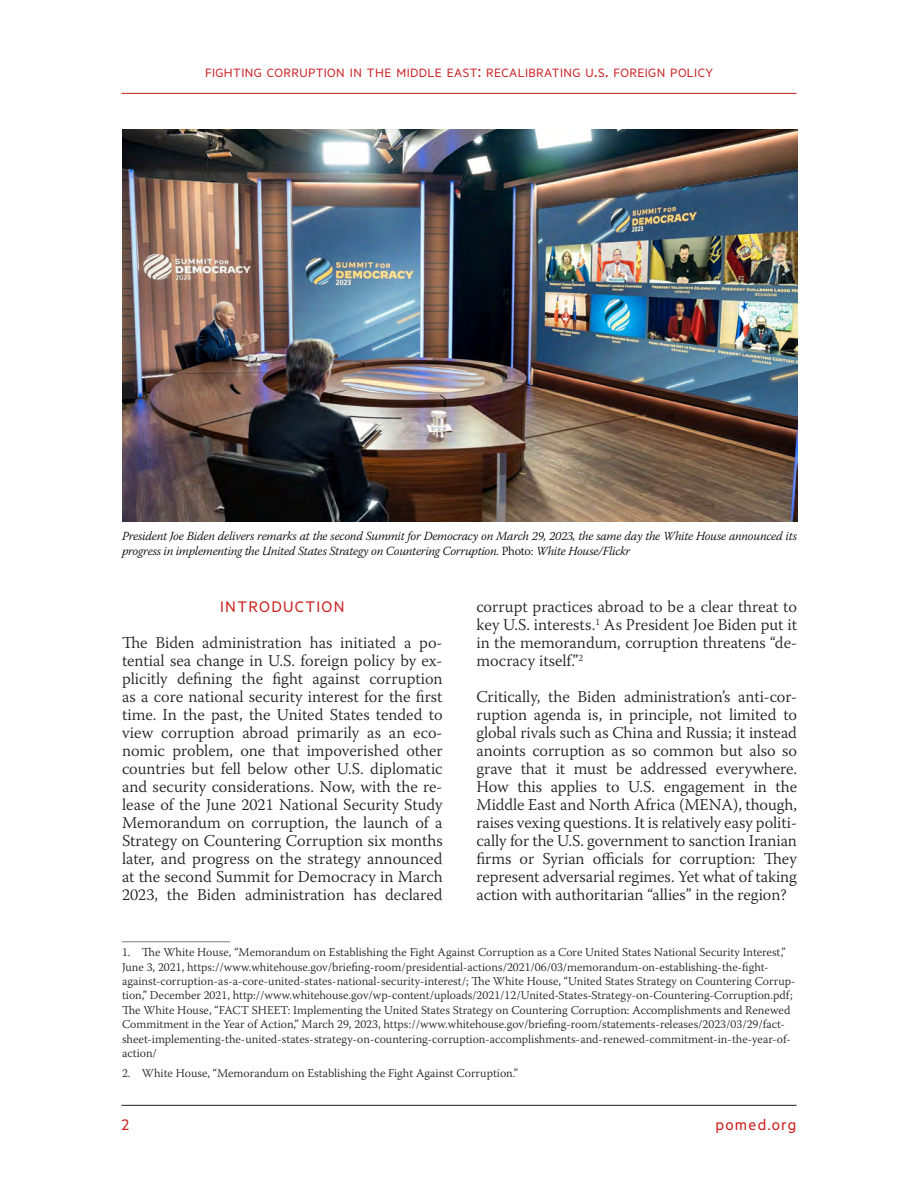
<style>
.page{position:relative;width:918px;height:1188px;background:#fff}
.page>*{position:absolute;margin:0;border:0;box-sizing:border-box;transform-origin:0 0}
.Subhead{font:17.25px "Metric";letter-spacing:.075em;color:#ca1e1c}
.Body_Text{font:300 16.5px/18px "Warnock Pro";color:#231f20;text-align:justify}
.t1{font:13.65px "Metric";letter-spacing:.03em;color:#cb2427}
.Footnote{font:italic 300 12.3px/15px "Warnock Pro";letter-spacing:-.02em;color:#040503}
.Footnotes{font:300 12px/14.4px "Warnock Pro";color:#231f20}
.s1{font-size:19.5px}
.s2{font-style:normal}
</style>
<div class="page">
<hr style="left:122px;top:1105px;width:674px;height:1px;background:#231f20">
<hr style="left:122px;top:93px;width:674px;height:1px;background:#ca1e1c">
<hr style="left:122px;top:942px;width:108px;height:1px;background:#877d7c">
<img style="left:122px;top:130px;width:675px;height:391px">
<p class="t1" style="left:205px;top:65px;width:509px">FIGHTING CORRUPTION IN THE MIDDLE EAST<span class="s1">:</span> RECALIBRATING U<span class="s1">.</span>S<span class="s1">.</span> FOREIGN POLICY</p>
<p class="Footnote" style="left:122px;top:528px;width:676px">President Joe Biden delivers remarks at the second Summit for Democracy on March 29, 2023, the same day the White House announced its progress in implementing the United States Strategy on Countering Corruption. <span class="s2">Photo:</span> White House/Flickr</p>
<p class="Subhead" style="left:220px;top:597px;width:126px">INTRODUCTION</p>
<p class="Body_Text" style="left:122px;top:633px;width:322px">The Biden administration has initiated a po&shy;tential sea change in U.S. foreign policy by ex&shy;plicitly defining the fight against corruption as a core national security interest for the first time. In the past, the United States tended to view corruption abroad primarily as an eco&shy;nomic problem, one that impoverished other countries but fell below other U.S. diplomatic and security considerations. Now, with the re&shy;lease of the June 2021 National Security Study Memorandum on corruption, the launch of a Strategy on Countering Corruption six months later, and progress on the strategy announced at the second Summit for Democracy in March 2023, the Biden administration has declared</p>
<p class="Body_Text" style="left:476px;top:597px;width:322px">corrupt practices abroad to be a clear threat to key U.S. interests.<sup>1</sup> As President Joe Biden put it in the memorandum, corruption threatens “de&shy;mocracy itself.”<sup>2</sup></p>
<p class="Body_Text" style="left:476px;top:687px;width:322px">Critically, the Biden administration’s anti-cor&shy;ruption agenda is, in principle, not limited to global rivals such as China and Russia; it instead anoints corruption as so common but also so grave that it must be addressed everywhere.<br>How this applies to U.S. engagement in the Middle East and North Africa (MENA), though, raises vexing questions. It is relatively easy politi&shy;cally for the U.S. government to sanction Iranian firms or Syrian officials for corruption: They represent adversarial regimes. Yet what of taking action with authoritarian “allies” in the region?</p>
<p class="Footnotes" style="left:122px;top:945px;width:675px">1. The White House, “Memorandum on Establishing the Fight Against Corruption as a Core United States National Security Interest,” June 3, 2021, https://www.whitehouse.gov/briefing-room/presidential-actions/2021/06/03/memorandum-on-establishing-the-fight&shy;against-corruption-as-a-core-united-states-national-security-interest/; The White House, “United States Strategy on Countering Corrup&shy;tion,” December 2021, http://www.whitehouse.gov/wp-content/uploads/2021/12/United-States-Strategy-on-Countering-Corruption.pdf; The White House, “FACT SHEET: Implementing the United States Strategy on Countering Corruption: Accomplishments and Renewed Commitment in the Year of Action,” March 29, 2023, https://www.whitehouse.gov/briefing-room/statements-releases/2023/03/29/fact&shy;sheet-implementing-the-united-states-strategy-on-countering-corruption-accomplishments-and-renewed-commitment-in-the-year-of&shy;action/</p>
<p class="Footnotes" style="left:122px;top:1065px;width:397px">2. White House, “Memorandum on Establishing the Fight Against Corruption.”</p>
<p class="Subhead" style="left:122px;top:1115px;width:9px">2</p>
<p class="Subhead" style="left:715px;top:1115px;width:83px">pomed.org</p>
</div>
